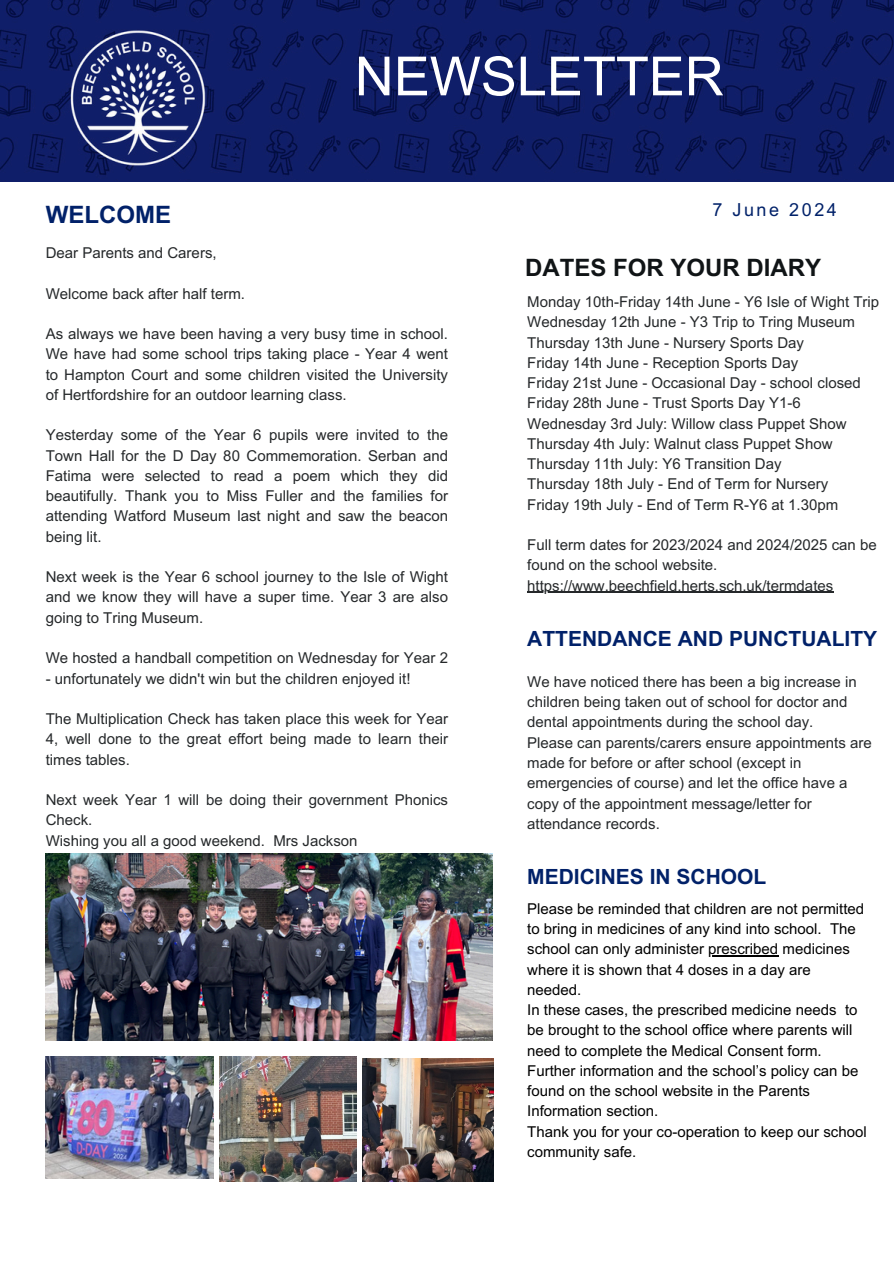
<style>
.page{position:relative;width:894px;height:1264px;background:#fff}
.page>*{position:absolute;margin:0;border:0;box-sizing:border-box;transform-origin:0 0}
.t1{font:54px "Arial";color:#fff}
.t2{font:700 48px "Arial";color:#fff}
.t3{font:700 24px "Arial";color:#101416}
.t4{font:700 24px "Arial";color:#012169}
.t5{font:700 21px "Arial";color:#012169}
.t6{font:18px "Arial";letter-spacing:.14em;color:#012169}
.t7{font:15px/20.2px "Arial";color:#25282a;text-align:justify}
.t8{font:15px/20.2px "Arial";color:#000}
</style>
<div class="page">
<img style="left:0;top:0;width:893px;height:182px">
<img style="left:46px;top:1056px;width:167px;height:122px">
<img style="left:46px;top:853px;width:446px;height:186px">
<img style="left:219px;top:1056px;width:137px;height:125px">
<img style="left:362px;top:1058px;width:131px;height:123px">
<hr style="left:527px;top:592px;width:306px;height:1px;background:#25282a">
<hr style="left:708px;top:955px;width:70px;height:1px;background:#000">
<p class="t1" style="left:355px;top:46px;width:370px">NEWSLETTER</p>
<p class="t2" style="left:374px;top:59px;width:332px">NEWSLETTER</p>
<p class="t4" style="left:46px;top:201px;width:127px">WELCOME</p>
<p class="t6" style="left:712px;top:200px;width:126px">7 June 2024</p>
<p class="t7" style="left:46px;top:243px;width:172px">Dear Parents and Carers,</p>
<p class="t7" style="left:46px;top:283px;width:201px">Welcome back after half term.</p>
<p class="t7" style="left:46px;top:324px;width:404px">As always we have been having a very busy time in school.<br>We have had some school trips taking place - Year 4 went to Hampton Court and some children visited the University of Hertfordshire for an outdoor learning class.</p>
<p class="t7" style="left:46px;top:425px;width:404px">Yesterday some of the Year 6 pupils were invited to the Town Hall for the D Day 80 Commemoration. Serban and Fatima were selected to read a poem which they did beautifully. Thank you to Miss Fuller and the families for attending Watford Museum last night and saw the beacon being lit.</p>
<p class="t7" style="left:46px;top:567px;width:404px">Next week is the Year 6 school journey to the Isle of Wight and we know they will have a super time. Year 3 are also going to Tring Museum.</p>
<p class="t7" style="left:46px;top:648px;width:404px">We hosted a handball competition on Wednesday for Year 2</p>
<p class="t7" style="left:46px;top:668px;width:366px">- unfortunately we didn't win but the children enjoyed it!</p>
<p class="t7" style="left:46px;top:708px;width:404px">The Multiplication Check has taken place this week for Year 4, well done to the great effort being made to learn their times tables.</p>
<p class="t7" style="left:46px;top:789px;width:404px">Next week Year 1 will be doing their government Phonics<br>Check.</p>
<p class="t7" style="left:46px;top:830px;width:313px">Wishing you all a good weekend. Mrs Jackson</p>
<h3 class="t3" style="left:525px;top:254px;width:297px">DATES FOR YOUR DIARY</h3>
<p class="t7" style="left:527px;top:292px;width:353px">Monday 10th-Friday 14th June - Y6 Isle of Wight Trip</p>
<p class="t7" style="left:527px;top:312px;width:329px">Wednesday 12th June - Y3 Trip to Tring Museum</p>
<p class="t7" style="left:527px;top:332px;width:278px">Thursday 13th June - Nursery Sports Day</p>
<p class="t7" style="left:527px;top:352px;width:272px">Friday 14th June - Reception Sports Day</p>
<p class="t7" style="left:527px;top:373px;width:335px">Friday 21st June - Occasional Day - school closed</p>
<p class="t7" style="left:527px;top:393px;width:275px">Friday 28th June - Trust Sports Day Y1-6</p>
<p class="t7" style="left:527px;top:413px;width:321px">Wednesday 3rd July: Willow class Puppet Show</p>
<p class="t7" style="left:527px;top:433px;width:307px">Thursday 4th July: Walnut class Puppet Show</p>
<p class="t7" style="left:527px;top:454px;width:256px">Thursday 11th July: Y6 Transition Day</p>
<p class="t7" style="left:527px;top:474px;width:302px">Thursday 18th July - End of Term for Nursery</p>
<p class="t7" style="left:527px;top:494px;width:312px">Friday 19th July - End of Term R-Y6 at 1.30pm</p>
<p class="t7" style="left:527px;top:535px;width:351px">Full term dates for 2023/2024 and 2024/2025 can be found on the school website.</p>
<p class="t7" style="left:527px;top:575px;width:307px">https://www.beechfield.herts.sch.uk/termdates</p>
<h4 class="t5" style="left:527px;top:626px;width:351px">ATTENDANCE AND PUNCTUALITY</h4>
<p class="t7" style="left:527px;top:671px;width:331px;text-align:left">We have noticed there has been a big increase in children being taken out of school for doctor and dental appointments during the school day.</p>
<p class="t7" style="left:527px;top:732px;width:346px;text-align:left">Please can parents/carers ensure appointments are made for before or after school (except in emergencies of course) and let the office have a copy of the appointment message/letter for attendance records.</p>
<h4 class="t5" style="left:527px;top:864px;width:241px">MEDICINES IN SCHOOL</h4>
<p class="t8" style="left:527px;top:898px;width:338px">Please be reminded that children are not permitted to bring in medicines of any kind into school. The school can only administer prescribed medicines</p>
<p class="t8" style="left:527px;top:959px;width:332px">where it is shown that 4 doses in a day are needed.<br>In these cases, the prescribed medicine needs to be brought to the school office where parents will need to complete the Medical Consent form.</p>
<p class="t8" style="left:527px;top:1060px;width:341px">Further information and the school’s policy can be found on the school website in the Parents Information section.<br>Thank you for your co-operation to keep our school community safe.</p>
</div>
